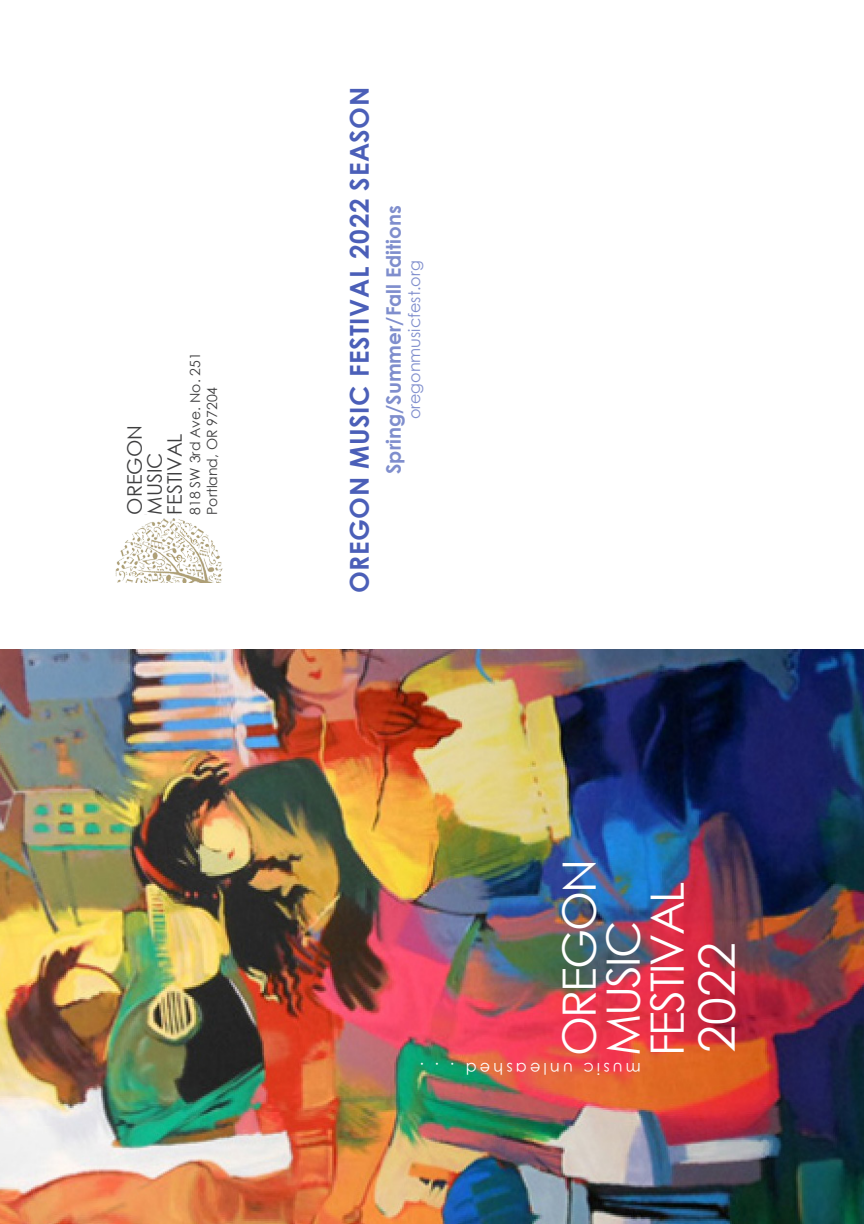
<style>
.page{position:relative;width:864px;height:1224px;background:#fff}
.page>*{position:absolute;margin:0;border:0;box-sizing:border-box;transform-origin:0 0}
.t1{font:50px "Century Gothic";color:#fff}
.t2{font:46px "Century Gothic";letter-spacing:-.04em;color:#fff}
.t3{font:700 26px "Century Gothic";letter-spacing:.02em;color:#4b5fb8}
.t4{font:700 20px "Century Gothic";color:#7f8ecd}
.t5{font:20px "Century Gothic";color:#3e3e3f}
.t6{font:16px "Century Gothic";color:#7f8ecd}
.t7{font:16px "Century Gothic";letter-spacing:.2em;color:#fff}
.t8{font:14px "Century Gothic";color:#3e3e3f}
</style>
<div class="page">
<img style="left:115px;top:518px;width:108px;height:65px">
<img style="left:0;top:649px;width:864px;height:575px">
<p class="t8" style="left:185px;top:515px;width:164px;rotate:-90deg">818 SW 3rd Ave. No. 251</p>
<p class="t8" style="left:202px;top:515px;width:129px;rotate:-90deg">Portland, OR 97204</p>
<p class="t5" style="left:121px;top:515px;width:91px;rotate:-90deg">OREGON</p>
<p class="t5" style="left:161px;top:515px;width:83px;rotate:-90deg">FESTIVAL</p>
<p class="t5" style="left:141px;top:515px;width:64px;rotate:-90deg">MUSIC</p>
<p class="t3" style="left:340px;top:593px;width:507px;rotate:-90deg">OREGON MUSIC FESTIVAL 2022 SEASON</p>
<p class="t4" style="left:378px;top:474px;width:270px;rotate:-90deg">Spring/Summer/Fall Editions</p>
<p class="t6" style="left:403px;top:419px;width:160px;rotate:-90deg">oregonmusicfest.org</p>
<p class="t2" style="left:547px;top:1056px;width:199px;rotate:-90deg">OREGON</p>
<p class="t2" style="left:591px;top:1056px;width:137px;rotate:-90deg">MUSIC</p>
<p class="t7" style="left:641px;top:1080px;width:222px;rotate:-180deg">music unleashed . . .</p>
<p class="t2" style="left:635px;top:1056px;width:176px;rotate:-90deg">FESTIVAL</p>
<p class="t1" style="left:682px;top:1053px;width:112px;rotate:-90deg">2022</p>
</div>
